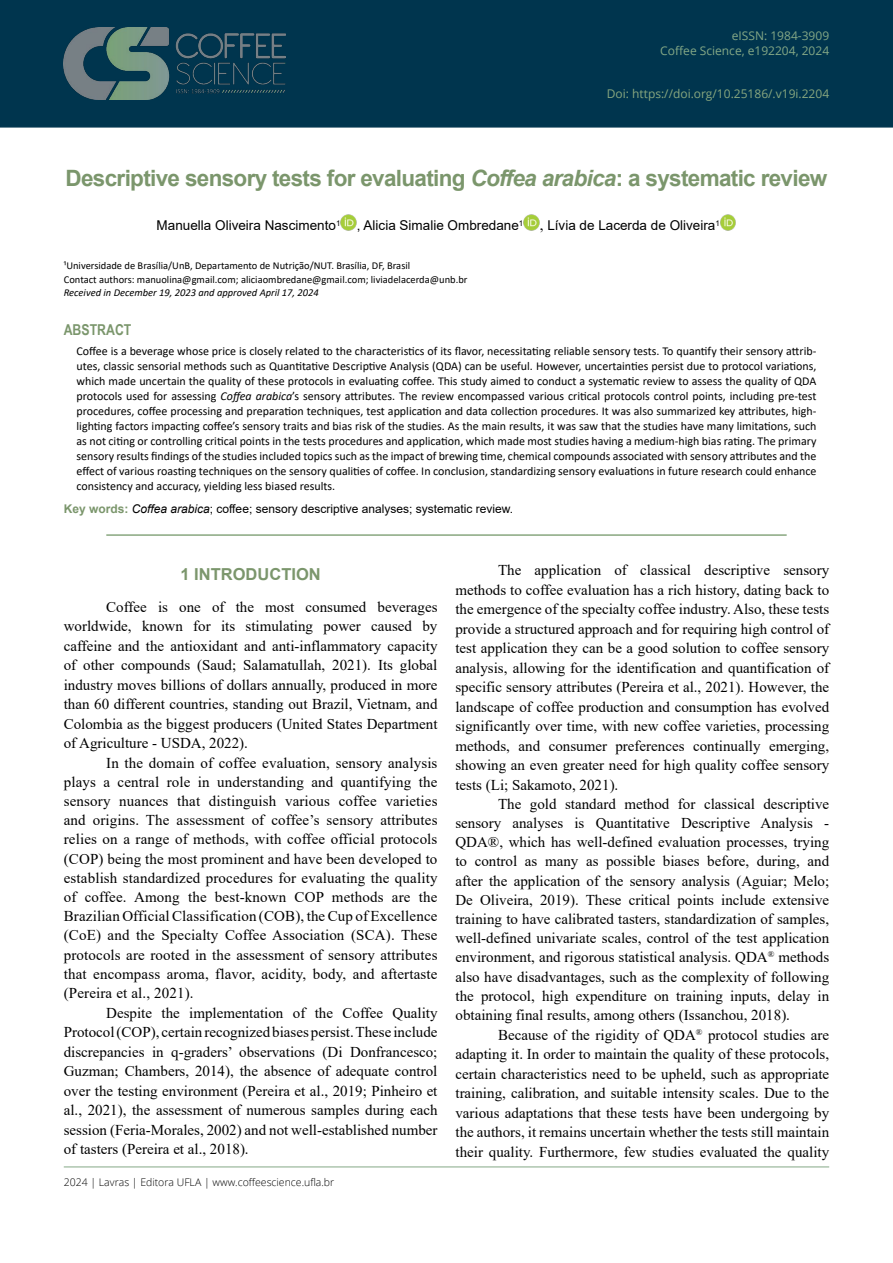
<style>
.page{position:relative;width:893px;height:1263px;background:#fff}
.page>*{position:absolute;margin:0;border:0;box-sizing:border-box;transform-origin:0 0}
.t1{font:700 22.5px "Arial";letter-spacing:-.03em;color:#7b966c}
.t2{font:700 16.5px "Arial";color:#7b966c}
.t3{font:15px/19.5px "Times New Roman";color:#000;text-align:justify}
.t4{font:700 15px "Arial Narrow";color:#7b966c}
.t5{font:13.5px "Arial";color:#000}
.t6{font:12px/15px "Calibri";color:#000;text-align:justify}
.t7{font:12px "Arial";color:#000}
.t8{font:12px/15px "Open Sans";color:#84a886;text-align:right}
.t9{font:12px "Open Sans";color:#88a77f}
.t10{font:10.5px/13.5px "Calibri";color:#000}
.t11{font:300 10.5px "Open Sans";color:#000}
.t12{font:italic 10.5px "Calibri";color:#000}
.s1{font-style:italic}
.s2{font-family:"Times New Roman";font-size:15px}
.s3{font-weight:700;color:#7b966c}
</style>
<div class="page">
<div style="left:0;top:0;width:893px;height:128px;background:#00354e"></div>
<img style="left:64px;top:28px;width:222px;height:72px">
<hr style="left:64px;top:1166px;width:765px;height:1px;background:#84a886">
<hr style="left:106px;top:534px;width:681px;height:2px;background:#88a77f">
<img style="left:340px;top:214px;width:17px;height:16px">
<img style="left:523px;top:214px;width:17px;height:16px">
<img style="left:720px;top:214px;width:16px;height:16px">
<p class="t8" style="left:660px;top:28px;width:170px">eISSN: 1984-3909<br>Coffee Science, e192204, 2024</p>
<p class="t9" style="left:607px;top:86px;width:224px">Doi: https://doi.org/10.25186/.v19i.2204</p>
<h1 class="t1" style="left:66px;top:163px;width:763px">Descriptive sensory tests for evaluating <span class="s1">Coffea arabica</span>: a systematic review</h1>
<p class="t5" style="left:157px;top:216px;width:565px">Manuella Oliveira Nascimento<sup>1</sup> , Alicia Simalie Ombredane<sup>1</sup> <span class="s2">,</span> Lívia de Lacerda de Oliveira<sup>1</sup></p>
<p class="t10" style="left:64px;top:258px;width:405px">¹Universidade de Brasília/UnB, Departamento de Nutrição/NUT. Brasília, DF, Brasil<br>Contact authors: manuolina@gmail.com; aliciaombredane@gmail.com; liviadelacerda@unb.br</p>
<p class="t12" style="left:64px;top:285px;width:257px">Received in December 19, 2023 and approved April 17, 2024</p>
<p class="t4" style="left:64px;top:319px;width:69px">ABSTRACT</p>
<p class="t6" style="left:77px;top:343px;width:741px">Coffee is a beverage whose price is closely related to the characteristics of its flavor, necessitating reliable sensory tests. To quantify their sensory attrib&shy;utes, classic sensorial methods such as Quantitative Descriptive Analysis (QDA) can be useful. However, uncertainties persist due to protocol variations, which made uncertain the quality of these protocols in evaluating coffee. This study aimed to conduct a systematic review to assess the quality of QDA protocols used for assessing <span class="s1">Coffea arabica</span>’s sensory attributes. The review encompassed various critical protocols control points, including pre-test procedures, coffee processing and preparation techniques, test application and data collection procedures. It was also summarized key attributes, high&shy;lighting factors impacting coffee’s sensory traits and bias risk of the studies. As the main results, it was saw that the studies have many limitations, such as not citing or controlling critical points in the tests procedures and application, which made most studies having a medium-high bias rating. The primary sensory results findings of the studies included topics such as the impact of brewing time, chemical compounds associated with sensory attributes and the effect of various roasting techniques on the sensory qualities of coffee. In conclusion, standardizing sensory evaluations in future research could enhance consistency and accuracy, yielding less biased results.</p>
<p class="t7" style="left:64px;top:501px;width:451px"><span class="s3">Key words:</span> <span class="s1">Coffea arabica</span>; coffee; sensory descriptive analyses; systematic review.</p>
<p class="t2" style="left:180px;top:562px;width:142px">1 INTRODUCTION</p>
<p class="t3" style="left:64px;top:597px;width:375px;text-indent:43px">Coffee is one of the most consumed beverages worldwide, known for its stimulating power caused by caffeine and the antioxidant and anti-inflammatory capacity of other compounds (Saud; Salamatullah, 2021). Its global industry moves billions of dollars annually, produced in more than 60 different countries, standing out Brazil, Vietnam, and Colombia as the biggest producers (United States Department of Agriculture - USDA, 2022).</p>
<p class="t3" style="left:64px;top:752px;width:375px;text-indent:43px">In the domain of coffee evaluation, sensory analysis plays a central role in understanding and quantifying the sensory nuances that distinguish various coffee varieties and origins. The assessment of coffee’s sensory attributes relies on a range of methods, with coffee official protocols (COP) being the most prominent and have been developed to establish standardized procedures for evaluating the quality of coffee. Among the best-known COP methods are the Brazilian Official Classification (COB), the Cup of Excellence (CoE) and the Specialty Coffee Association (SCA). These protocols are rooted in the assessment of sensory attributes that encompass aroma, flavor, acidity, body, and aftertaste (Pereira et al., 2021).</p>
<p class="t3" style="left:64px;top:1002px;width:375px;text-indent:43px">Despite the implementation of the Coffee Quality Protocol (COP), certain recognized biases persist. These include discrepancies in q-graders’ observations (Di Donfrancesco; Guzman; Chambers, 2014), the absence of adequate control over the testing environment (Pereira et al., 2019; Pinheiro et al., 2021), the assessment of numerous samples during each session (Feria-Morales, 2002) and not well-established number of tasters (Pereira et al., 2018).</p>
<p class="t11" style="left:64px;top:1175px;width:272px">2024 | Lavras | Editora UFLA | www.coffeescience.ufla.br</p>
<p class="t3" style="left:455px;top:560px;width:375px;text-indent:43px">The applicatio n of classical descriptive sensory methods to coffee evaluation has a rich history, dating back to the emergence of the specialty coffee industry. Also, these tests provide a structured approach and for requiring high control of test application they can be a good solution to coffee sensory analysis, allowing for the identification and quantification of specific sensory attributes (Pereira et al., 2021). However, the landscape of coffee production and consumption has evolved significantly over time, with new coffee varieties, processing methods, and consumer preferences continually emerging, showing an even greater need for high quality coffee sensory tests (Li; Sakamoto, 2021).</p>
<p class="t3" style="left:455px;top:794px;width:375px;text-indent:43px">The gold standard method for classical descriptive sensory analyses is Quantitative Descriptive Analysis - QDA®, which has well-defined evaluation processes, trying to control as many as possible biases before, during, and after the application of the sensory analysis (Aguiar; Melo; De Oliveira, 2019). These critical points include extensive training to have calibrated tasters, standardization of samples, well-defined univariate scales, control of the test application environment, and rigorous statistical analysis. QDA<sup>®</sup> methods also have disadvantages, such as the complexity of following the protocol, high expenditure on training inputs, delay in obtaining final results, among others (Issanchou, 2018).</p>
<p class="t3" style="left:455px;top:1024px;width:375px;text-indent:43px">Because of the rigidity of QDA<sup>®</sup> protocol studies are adapting it. In order to maintain the quality of these protocols, certain characteristics need to be upheld, such as appropriate training, calibration, and suitable intensity scales. Due to the various adaptations that these tests have been undergoing by the authors, it remains uncertain whether the tests still maintain their quality. Furthermore, few studies evaluated the quality</p>
</div>
